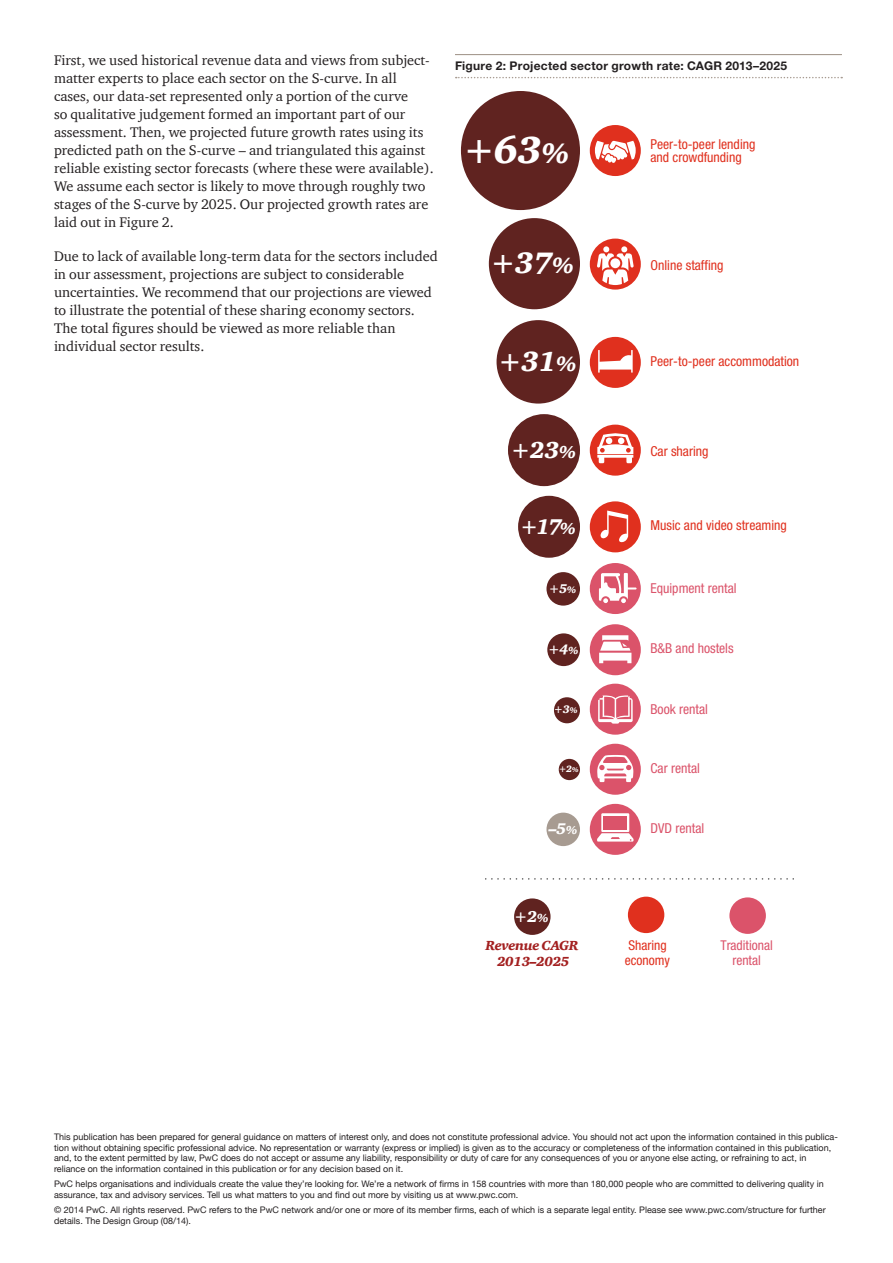
<style>
.page{position:relative;width:893px;height:1263px;background:#fff}
.page>*{position:absolute;margin:0;border:0;box-sizing:border-box;transform-origin:0 0}
.t1{font:italic 900 38.55px "ITC Charter Com";color:#fff}
.t2{font:italic 900 30.3px "ITC Charter Com";color:#fff}
.t3{font:italic 900 28.5px "ITC Charter Com";color:#fff}
.t4{font:italic 900 23.7px "ITC Charter Com";color:#fff}
.t5{font:italic 900 21.9px "ITC Charter Com";color:#fff}
.t6{font:italic 900 16.05px "ITC Charter Com";color:#fff}
.t7{font:italic 900 15.9px "ITC Charter Com";color:#fff}
.t8{font:14.25px/18px "ITC Charter Com";color:#231f20}
.t9{font:italic 900 14.1px "ITC Charter Com";color:#fff}
.t10{font:condensed 13.65px/13.6px "Helvetica Neue";color:#e0301e}
.t11{font:condensed 13.65px "Helvetica Neue";color:#db536a}
.t12{font:italic 900 13.5px/16.2px "ITC Charter Com";letter-spacing:-.03em;color:#a32020;text-align:center}
.t13{font:condensed 13.5px/15px "Helvetica Neue";color:#db536a;text-align:center}
.t14{font:condensed 13.5px/15px "Helvetica Neue";color:#e0301e}
.t15{font:italic 900 12.9px "ITC Charter Com";color:#fff}
.Diagram_Figure_numbe{font:700 12px "Helvetica Neue";letter-spacing:.02em;color:#231f20}
.t16{font:italic 900 11.1px "ITC Charter Com";color:#fff}
.t17{font:italic 900 9.45px "ITC Charter Com";color:#fff}
.t18{font:9px/10.8px "Helvetica Neue";color:#231f20}
.s1{font-size:28.95px}
.s2{font-size:22.8px}
.s3{font-size:21.3px}
.s4{font-size:17.7px}
.s5{font-size:16.5px}
.s6{font-size:9.75px}
.s7{font-size:10.65px}
.s8{font-size:8.4px}
.s9{font-size:7.05px}
.s10{font-size:11.85px}
.s11{font-size:12.15px}
</style>
<div class="page">
<hr style="left:455px;top:54px;width:387px;height:1px;background:#a79b91">
<svg style="left:456px;top:77px;width:386px;height:1px"></svg>
<svg style="left:590px;top:744px;width:51px;height:51px"></svg>
<svg style="left:590px;top:563px;width:51px;height:51px"></svg>
<svg style="left:590px;top:125px;width:51px;height:51px"></svg>
<svg style="left:590px;top:239px;width:51px;height:51px"></svg>
<svg style="left:590px;top:624px;width:51px;height:51px"></svg>
<svg style="left:590px;top:804px;width:51px;height:51px"></svg>
<svg style="left:590px;top:337px;width:51px;height:51px"></svg>
<svg style="left:590px;top:684px;width:51px;height:51px"></svg>
<svg style="left:590px;top:501px;width:51px;height:51px"></svg>
<div style="left:628px;top:897px;width:36px;height:36px;background:#e0301e;border-radius:50%"></div>
<div style="left:729px;top:897px;width:37px;height:37px;background:#db536a;border-radius:50%"></div>
<div style="left:461px;top:91px;width:119px;height:119px;background:#602320;border-radius:50%"></div>
<div style="left:546px;top:813px;width:34px;height:33px;background:#a79b91;border-radius:50%"></div>
<div style="left:554px;top:697px;width:26px;height:26px;background:#602320;border-radius:50%"></div>
<div style="left:547px;top:633px;width:33px;height:33px;background:#602320;border-radius:50%"></div>
<div style="left:546px;top:572px;width:34px;height:34px;background:#602320;border-radius:50%"></div>
<div style="left:518px;top:496px;width:62px;height:62px;background:#602320;border-radius:50%"></div>
<div style="left:508px;top:414px;width:72px;height:72px;background:#602320;border-radius:50%"></div>
<div style="left:497px;top:320px;width:83px;height:84px;background:#602320;border-radius:50%"></div>
<div style="left:489px;top:218px;width:91px;height:91px;background:#602320;border-radius:50%"></div>
<div style="left:559px;top:759px;width:21px;height:21px;background:#602320;border-radius:50%"></div>
<div style="left:514px;top:898px;width:37px;height:37px;background:#602320;border-radius:50%"></div>
<svg style="left:486px;top:878px;width:308px;height:2px"></svg>
<div style="left:590px;top:425px;width:51px;height:51px;background:#e0301e;border-radius:50%"></div>
<svg style="left:597px;top:433px;width:36px;height:30px"></svg>
<div style="left:618px;top:437px;width:7px;height:7px;background:#fff;border-radius:3px"></div>
<svg style="left:606px;top:437px;width:7px;height:7px"></svg>
<p class="t8" style="left:54px;top:51px;width:381px">First, we used historical revenue data and views from subject&shy;matter experts to place each sector on the S-curve. In all cases, our data-set represented only a portion of the curve<br>so qualitative judgement formed an important part of our assessment. Then, we projected future growth rates using its predicted path on the S-curve – and triangulated this against reliable existing sector forecasts (where these were available).<br>We assume each sector is likely to move through roughly two stages of the S-curve by 2025. Our projected growth rates are laid out in Figure 2.</p>
<p class="t8" style="left:54px;top:247px;width:385px">Due to lack of available long-term data for the sectors included in our assessment, projections are subject to considerable uncertainties. We recommend that our projections are viewed to illustrate the potential of these sharing economy sectors.<br>The total figures should be viewed as more reliable than individual sector results.</p>
<p class="Diagram_Figure_numbe" style="left:455px;top:58px;width:334px">Figure 2: Projected sector growth rate: CAGR 2013–2025</p>
<p class="t1" style="left:463px;top:126px;width:108px">+63<span class="s1">%</span></p>
<p class="t2" style="left:491px;top:244px;width:85px">+37<span class="s2">%</span></p>
<p class="t3" style="left:498px;top:344px;width:80px">+31<span class="s3">%</span></p>
<p class="t10" style="left:650px;top:137px;width:106px">Peer-to-peer lending and crowdfunding</p>
<p class="t10" style="left:650px;top:258px;width:75px">Online staffing</p>
<p class="t10" style="left:650px;top:354px;width:150px">Peer-to-peer accommodation</p>
<p class="t4" style="left:511px;top:435px;width:67px">+23<span class="s4">%</span></p>
<p class="t10" style="left:650px;top:444px;width:60px">Car sharing</p>
<p class="t5" style="left:520px;top:513px;width:57px">+17<span class="s5">%</span></p>
<p class="t10" style="left:650px;top:519px;width:138px">Music and video streaming</p>
<p class="t15" style="left:549px;top:581px;width:29px">+5<span class="s6">%</span></p>
<p class="t11" style="left:650px;top:580px;width:88px">Equipment rental</p>
<p class="t9" style="left:548px;top:641px;width:32px">+4<span class="s7">%</span></p>
<p class="t11" style="left:650px;top:640px;width:85px">B&amp;B and hostels</p>
<p class="t16" style="left:554px;top:702px;width:25px">+3<span class="s8">%</span></p>
<p class="t11" style="left:650px;top:701px;width:59px">Book rental</p>
<p class="t17" style="left:559px;top:763px;width:22px">+2<span class="s9">%</span></p>
<p class="t11" style="left:650px;top:760px;width:51px">Car rental</p>
<p class="t7" style="left:549px;top:819px;width:30px">–5<span class="s10">%</span></p>
<p class="t11" style="left:650px;top:820px;width:55px">DVD rental</p>
<p class="t6" style="left:514px;top:906px;width:36px">+2<span class="s11">%</span></p>
<p class="t12" style="left:485px;top:937px;width:95px">Revenue CAGR<br>2013–2025</p>
<p class="t14" style="left:625px;top:938px;width:47px">Sharing economy</p>
<p class="t13" style="left:720px;top:938px;width:54px">Traditional rental</p>
<p class="t18" style="left:54px;top:1131px;width:785px">This publication has been prepared for general guidance on matters of interest only, and does not constitute professional advice. You should not act upon the information contained in this publica&shy;tion without obtaining specific professional advice. No representation or warranty (express or implied) is given as to the accuracy or completeness of the information contained in this publication, and, to the extent permitted by law, PwC does do not accept or assume any liability, responsibility or duty of care for any consequences of you or anyone else acting, or refraining to act, in reliance on the information contained in this publication or for any decision based on it.</p>
<p class="t18" style="left:54px;top:1178px;width:771px">PwC helps organisations and individuals create the value they’re looking for. We’re a network of firms in 158 countries with more than 180,000 people who are committed to delivering quality in assurance, tax and advisory services. Tell us what matters to you and find out more by visiting us at www.pwc.com.</p>
<p class="t18" style="left:54px;top:1204px;width:773px">© 2014 PwC. All rights reserved. PwC refers to the PwC network and/or one or more of its member firms, each of which is a separate legal entity. Please see www.pwc.com/structure for further details. The Design Group (08/14).</p>
</div>
